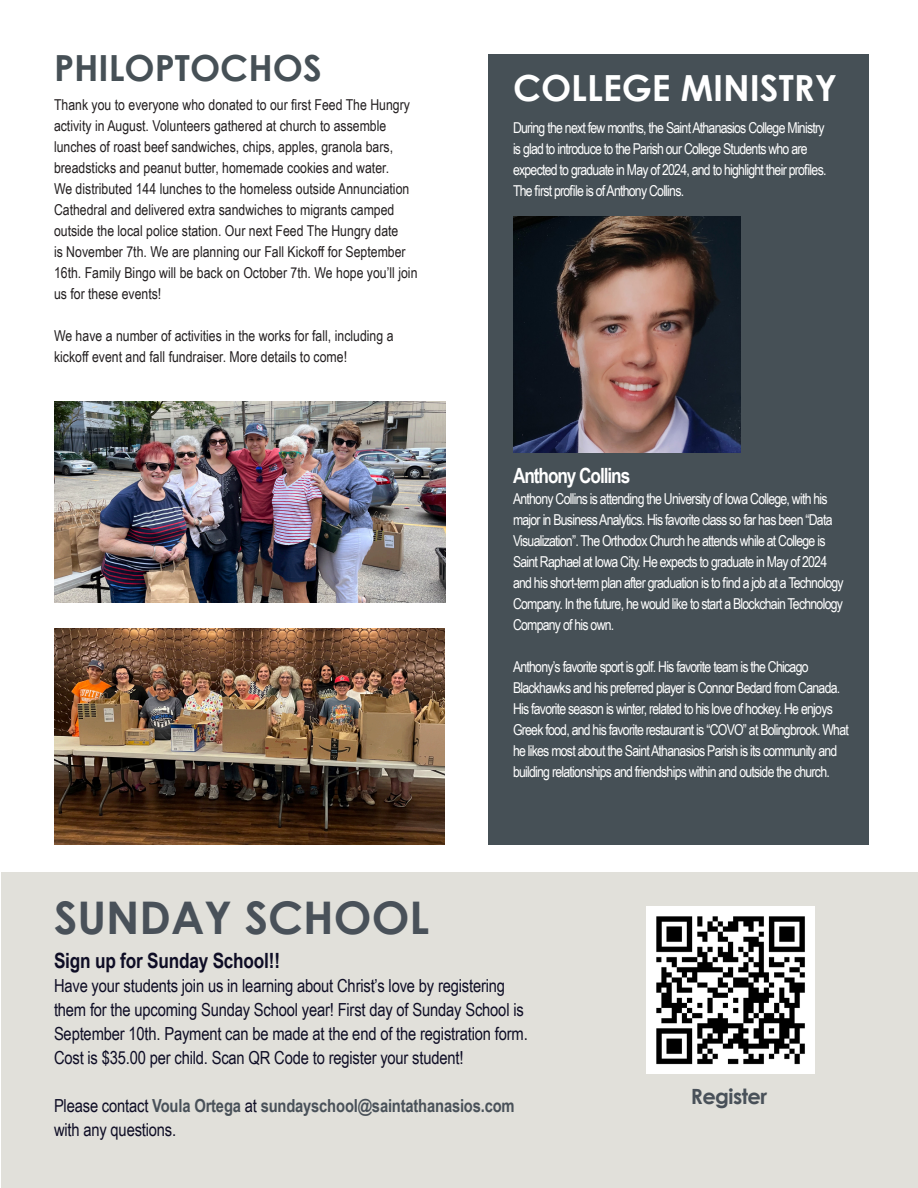
<style>
.page{position:relative;width:918px;height:1188px;background:#fff}
.page>*{position:absolute;margin:0;border:0;box-sizing:border-box;transform-origin:0 0}
.t1{font:700 45px "Century Gothic";color:#495159}
.t2{font:700 36px "Century Gothic";color:#fff}
.t3{font:700 36px "Century Gothic";color:#465056}
.t4{font:700 21px "Arial Narrow";letter-spacing:-.01em;color:#0e0d25}
.t5{font:700 21px "Arial Narrow";letter-spacing:-.05em;color:#fff}
.t6{font:700 21px "Century Gothic";letter-spacing:-.025em;color:#495159}
.t7{font:18px/24px "Arial Narrow";letter-spacing:-.01em;color:#0e0d25}
.t8{font:700 18px/24px "Arial Narrow";letter-spacing:-.01em;color:#495159}
.t9{font:15px/21px "Arial Narrow";letter-spacing:-.05em;color:#fff}
.t10{font:15px/21px "Arial Narrow";color:#231f20}
.s1{font-weight:400;color:#0e0d25}
</style>
<div class="page">
<div style="left:1px;top:872px;width:917px;height:316px;background:#e1e0da"></div>
<img style="left:647px;top:906px;width:167px;height:168px">
<img style="left:54px;top:402px;width:392px;height:201px">
<img style="left:54px;top:628px;width:391px;height:216px">
<div style="left:488px;top:54px;width:381px;height:790px;background:#465056"></div>
<img style="left:513px;top:216px;width:227px;height:236px">
<p class="t3" style="left:54px;top:41px;width:269px">PHILOPTOCHOS</p>
<p class="t10" style="left:54px;top:94px;width:365px">Thank you to everyone who donated to our first Feed The Hungry activity in August. Volunteers gathered at church to assemble lunches of roast beef sandwiches, chips, apples, granola bars, breadsticks and peanut butter, homemade cookies and water.<br>We distributed 144 lunches to the homeless outside Annunciation Cathedral and delivered extra sandwiches to migrants camped outside the local police station. Our next Feed The Hungry date<br>is November 7th. We are planning our Fall Kickoff for September 16th. Family Bingo will be back on October 7th. We hope you’ll join us for these events!</p>
<p class="t10" style="left:54px;top:325px;width:341px">We have a number of activities in the works for fall, including a kickoff event and fall fundraiser. More details to come!</p>
<p class="t1" style="left:54px;top:883px;width:377px">SUNDAY SCHOOL</p>
<p class="t2" style="left:513px;top:61px;width:325px">COLLEGE MINISTRY</p>
<p class="t9" style="left:513px;top:116px;width:315px">During the next few months, the Saint Athanasios College Ministry is glad to introduce to the Parish our College Students who are expected to graduate in May of 2024, and to highlight their profiles.<br>The first profile is of Anthony Collins.</p>
<p class="t5" style="left:513px;top:459px;width:119px">Anthony Collins</p>
<p class="t9" style="left:513px;top:487px;width:332px">Anthony Collins is attending the University of Iowa College, with his major in Business Analytics. His favorite class so far has been “Data Visualization”. The Orthodox Church he attends while at College is Saint Raphael at Iowa City. He expects to graduate in May of 2024 and his short-term plan after graduation is to find a job at a Technology Company. In the future, he would like to start a Blockchain Technology Company of his own.</p>
<p class="t9" style="left:513px;top:655px;width:337px">Anthony’s favorite sport is golf. His favorite team is the Chicago Blackhawks and his preferred player is Connor Bedard from Canada.<br>His favorite season is winter, related to his love of hockey. He enjoys Greek food, and his favorite restaurant is “COVO” at Bolingbrook. What he likes most about the Saint Athanasios Parish is its community and building relationships and friendships within and outside the church.</p>
<p class="t4" style="left:54px;top:945px;width:228px">Sign up for Sunday School!!</p>
<p class="t7" style="left:54px;top:973px;width:475px">Have your students join us in learning about Christ’s love by registering them for the upcoming Sunday School year! First day of Sunday School is September 10th. Payment can be made at the end of the registration form.<br>Cost is $35.00 per child. Scan QR Code to register your student!</p>
<p class="t8" style="left:54px;top:1093px;width:462px"><span class="s1">Please contact</span> Voula Ortega <span class="s1">at</span> sundayschool@saintathanasios.com <span class="s1">with any questions.</span></p>
<p class="t6" style="left:691px;top:1081px;width:78px">Register</p>
</div>
